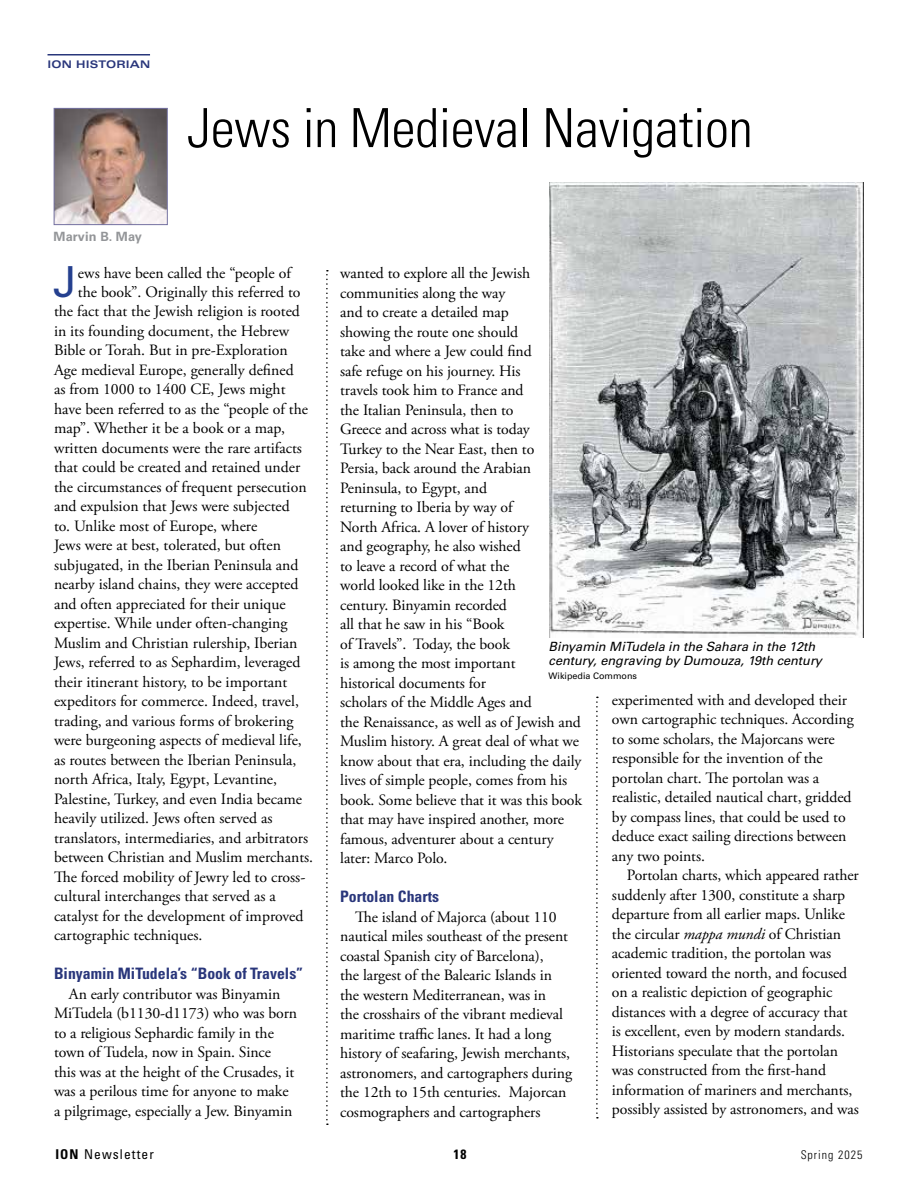
<style>
.page{position:relative;width:918px;height:1188px;background:#fff}
.page>*{position:absolute;margin:0;border:0;box-sizing:border-box;transform-origin:0 0}
.t1{font:300 condensed 54px "Univers LT Std";letter-spacing:-.005em;color:#000}
.t2{font:42.75px "Univers LT Std";color:#25408f}
.t3{font:15.75px/19.5px "Adobe Garamond Pro";letter-spacing:-.005em;color:#000}
.t4{font:700 condensed 15.75px "Univers LT Std";color:#29367b}
.t5{font:condensed 13.5px "Univers LT Std";letter-spacing:.08em;color:#000}
.t6{font:700 condensed 13.5px "Univers LT Std";color:#000}
.t7{font:italic 12.75px/14.2px "Univers LT Std";color:#000}
.t8{font:700 12.75px "Univers LT Std";letter-spacing:.01em;color:#939598}
.t9{font:300 condensed 12px "Univers LT Std";letter-spacing:.08em;color:#000}
.t10{font:700 expanded 10.5px "Univers LT Std";letter-spacing:.01em;color:#29367b}
.t11{font:9px "Univers LT Std";color:#000}
.s1{font-style:italic}
.s2{font-weight:700}
</style>
<div class="page">
<hr style="left:48px;top:54px;width:102px;height:2px;background:#29367b">
<img style="left:56px;top:110px;width:110px;height:113px">
<div style="left:54px;top:108px;width:114px;height:117px;border:1px solid #7471a1"></div>
<img style="left:549px;top:183px;width:315px;height:454px">
<svg style="left:326px;top:270px;width:2px;height:855px"></svg>
<svg style="left:596px;top:697px;width:2px;height:422px"></svg>
<p class="t10" style="left:48px;top:58px;width:104px">ION HISTORIAN</p>
<h1 class="t1" style="left:187px;top:96px;width:567px">Jews in Medieval Navigation</h1>
<p class="t8" style="left:54px;top:229px;width:90px">Marvin B. May</p>
<h2 class="t2" style="left:53px;top:257px;width:25px">J</h2>
<p class="t3" style="left:78px;top:263px;width:214px">ews have been called the “people of</p>
<p class="t3" style="left:78px;top:283px;width:224px">the book”. Originally this referred to</p>
<p class="t3" style="left:54px;top:302px;width:247px">the fact that the Jewish religion is rooted</p>
<p class="t3" style="left:54px;top:322px;width:237px">in its founding document, the Hebrew</p>
<p class="t3" style="left:54px;top:341px;width:235px">Bible or Torah. But in pre-Exploration</p>
<p class="t3" style="left:54px;top:361px;width:241px">Age medieval Europe, generally defined</p>
<p class="t3" style="left:54px;top:380px;width:233px">as from 1000 to 1400 CE, Jews might</p>
<p class="t3" style="left:54px;top:400px;width:256px">have been referred to as the “people of the</p>
<p class="t3" style="left:54px;top:419px;width:233px">map”. Whether it be a book or a map,</p>
<p class="t3" style="left:54px;top:439px;width:250px">written documents were the rare artifacts</p>
<p class="t3" style="left:54px;top:458px;width:248px">that could be created and retained under</p>
<p class="t3" style="left:54px;top:478px;width:254px">the circumstances of frequent persecution</p>
<p class="t3" style="left:54px;top:497px;width:237px">and expulsion that Jews were subjected</p>
<p class="t3" style="left:54px;top:517px;width:205px">to. Unlike most of Europe, where</p>
<p class="t3" style="left:54px;top:536px;width:228px">Jews were at best, tolerated, but often</p>
<p class="t3" style="left:54px;top:556px;width:246px">subjugated, in the Iberian Peninsula and</p>
<p class="t3" style="left:54px;top:575px;width:246px">nearby island chains, they were accepted</p>
<p class="t3" style="left:54px;top:595px;width:233px">and often appreciated for their unique</p>
<p class="t3" style="left:54px;top:614px;width:235px">expertise. While under often-changing</p>
<p class="t3" style="left:54px;top:634px;width:245px">Muslim and Christian rulership, Iberian</p>
<p class="t3" style="left:54px;top:653px;width:248px">Jews, referred to as Sephardim, leveraged</p>
<p class="t3" style="left:54px;top:673px;width:235px">their itinerant history, to be important</p>
<p class="t3" style="left:54px;top:692px;width:246px">expeditors for commerce. Indeed, travel,</p>
<p class="t3" style="left:54px;top:712px;width:241px">trading, and various forms of brokering</p>
<p class="t3" style="left:54px;top:731px;width:249px">were burgeoning aspects of medieval life,</p>
<p class="t3" style="left:54px;top:751px;width:244px">as routes between the Iberian Peninsula,</p>
<p class="t3" style="left:54px;top:770px;width:225px">north Africa, Italy, Egypt, Levantine,</p>
<p class="t3" style="left:54px;top:790px;width:250px">Palestine, Turkey, and even India became</p>
<p class="t3" style="left:54px;top:809px;width:220px">heavily utilized. Jews often served as</p>
<p class="t3" style="left:54px;top:829px;width:256px">translators, intermediaries, and arbitrators</p>
<p class="t3" style="left:54px;top:848px;width:261px">between Christian and Muslim merchants.</p>
<p class="t3" style="left:54px;top:868px;width:253px">The forced mobility of Jewry led to cross-</p>
<p class="t3" style="left:54px;top:887px;width:223px">cultural interchanges that served as a</p>
<p class="t3" style="left:54px;top:907px;width:251px">catalyst for the development of improved</p>
<p class="t3" style="left:54px;top:926px;width:150px">cartographic techniques.</p>
<p class="t4" style="left:54px;top:964px;width:251px">Binyamin MiTudela’s “Book of Travels”</p>
<p class="t3" style="left:54px;top:985px;width:245px;text-indent:15px">An early contributor was Binyamin MiTudela (b1130-d1173) who was born to a religious Sephardic family in the town of Tudela, now in Spain. Since<br>this was at the height of the Crusades, it was a perilous time for anyone to make a pilgrimage, especially a Jew. Binyamin</p>
<p class="t3" style="left:340px;top:264px;width:243px">wanted to explore all the Jewish communities along the way<br>and to create a detailed map<br>showing the route one should<br>take and where a Jew could find<br>safe refuge on his journey. His<br>travels took him to France and<br>the Italian Peninsula, then to<br>Greece and across what is today<br>Turkey to the Near East, then to<br>Persia, back around the Arabian<br>Peninsula, to Egypt, and<br>returning to Iberia by way of<br>North Africa. A lover of history<br>and geography, he also wished<br>to leave a record of what the<br>world looked like in the 12th<br>century. Binyamin recorded<br>all that he saw in his “Book<br>of Travels”. Today, the book<br>is among the most important<br>historical documents for<br>scholars of the Middle Ages and<br>the Renaissance, as well as of Jewish and<br>Muslim history. A great deal of what we know about that era, including the daily lives of simple people, comes from his book. Some believe that it was this book that may have inspired another, more famous, adventurer about a century later: Marco Polo.</p>
<p class="t4" style="left:340px;top:887px;width:100px">Portolan Charts</p>
<p class="t3" style="left:340px;top:907px;width:233px;text-indent:15px">The island of Majorca (about 110 nautical miles southeast of the present coastal Spanish city of Barcelona),<br>the largest of the Balearic Islands in the western Mediterranean, was in<br>the crosshairs of the vibrant medieval maritime traffic lanes. It had a long history of seafaring, Jewish merchants, astronomers, and cartographers during the 12th to 15th centuries. Majorcan cosmographers and cartographers</p>
<p class="t7" style="left:549px;top:639px;width:275px">Binyamin MiTudela in the Sahara in the 12th century, engraving by Dumouza, 19th century</p>
<p class="t11" style="left:549px;top:670px;width:90px">Wikipedia Commons</p>
<p class="t3" style="left:612px;top:690px;width:243px">experimented with and developed their own cartographic techniques. According to some scholars, the Majorcans were responsible for the invention of the portolan chart. The portolan was a realistic, detailed nautical chart, gridded by compass lines, that could be used to deduce exact sailing directions between any two points.</p>
<p class="t3" style="left:612px;top:866px;width:248px;text-indent:15px">Portolan charts, which appeared rather suddenly after 1300, constitute a sharp departure from all earlier maps. Unlike the circular <span class="s1">mappa mundi</span> of Christian academic tradition, the portolan was oriented toward the north, and focused on a realistic depiction of geographic distances with a degree of accuracy that is excellent, even by modern standards.<br>Historians speculate that the portolan was constructed from the first-hand information of mariners and merchants, possibly assisted by astronomers, and was</p>
<p class="t5" style="left:56px;top:1145px;width:100px"><span class="s2">ION</span> Newsletter</p>
<p class="t6" style="left:453px;top:1146px;width:15px">18</p>
<p class="t9" style="left:801px;top:1147px;width:63px">Spring 2025</p>
</div>
